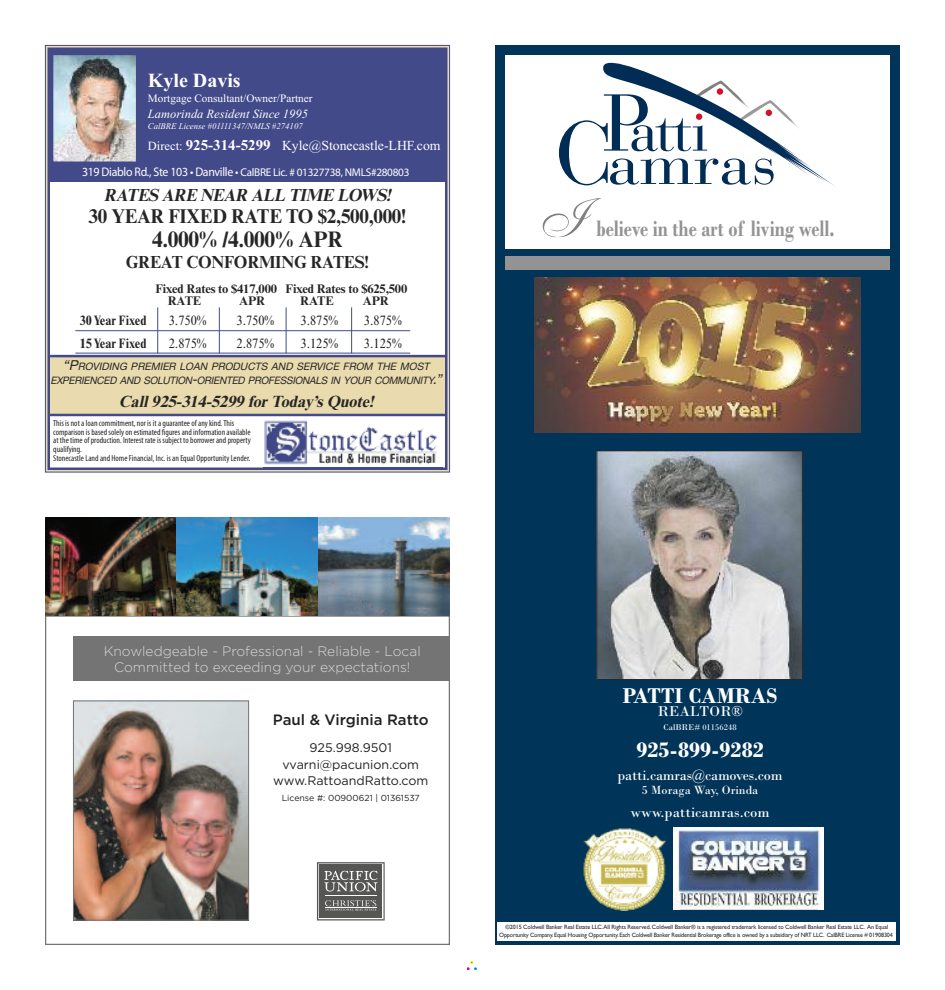
<style>
.page{position:relative;width:945px;height:990px;background:#fff}
.page>*{position:absolute;margin:0;border:0;box-sizing:border-box;transform-origin:0 0}
.t1{font:700 23.5px "Bodoni";color:#939393;scale:.8 1}
.t2{font:700 22.5px "Bodoni";color:#fff}
.t3{font:700 22.5px "Times New Roman MT Std";letter-spacing:-.015em;color:#272627;scale:.95 1}
.t4{font:700 20px "Times New Roman MT Std";letter-spacing:-.015em;color:#272627;scale:.95 1}
.t5{font:700 20px "Times New Roman";color:#fff}
.t6{font:italic 700 17.5px "Times New Roman MT Std";letter-spacing:-.015em;color:#272627;scale:.95 1}
.t7{font:700 17.5px "Times New Roman MT Std";letter-spacing:-.015em;color:#272627;scale:.95 1}
.t8{font:italic 700 16.25px "Times New Roman MT Std";color:#272627}
.t9{font:15px "Bodoni";letter-spacing:-.01em;color:#fff}
.t10{font:500 15px "Gotham";color:#231f20}
.t11{font:300 13.75px/16.2px "Gotham";color:#d9d8d8;text-align:center}
.t12{font:condensed 13.75px "Times New Roman MT Std";color:#272627}
.t13{font:13.75px "Times New Roman";color:#fff}
.t14{font:700 condensed 13.75px "Times New Roman MT Std";color:#272627}
.t15{font:700 12.5px/12.5px "Times New Roman MT Std";letter-spacing:-.015em;color:#272627}
.t16{font:12.5px/16.2px "Gotham";color:#231f20;text-align:center}
.t17{font:italic 12.5px "Times New Roman";color:#fff}
.t18{font:12.5px "Bodoni";color:#fff}
.t19{font:11.25px "Myriad Pro";letter-spacing:-.025em;color:#fff}
.t20{font:11.25px "Times New Roman";color:#fff}
.t21{font:italic 10.25px/13.8px "Helvetica Neue LT Std";letter-spacing:-.02em;color:#272627;text-align:center}
.t22{font:condensed 8.75px/8.8px "Myriad Pro";color:#272627}
.t23{font:italic 8.75px "Times New Roman";color:#fff}
.t24{font:8.75px "Gotham";color:#231f20}
.t25{font:8.75px "Bodoni";color:#fff}
.t26{font:6.25px/7.5px "Gill Sans";letter-spacing:-.025em;color:#272627;text-align:center}
.s1{font-size:12.5px}
.s2{font-weight:700;font-size:15px}
.s3{font-size:13.75px}
</style>
<div class="page">
<svg style="left:468px;top:962px;width:8px;height:7px"></svg>
<div style="left:466px;top:960px;width:12px;height:11px;border:1px solid #fff"></div>
<img style="left:75px;top:703px;width:172px;height:215px">
<div style="left:73px;top:701px;width:176px;height:219px;border:1px solid #747475"></div>
<div style="left:73px;top:636px;width:377px;height:45px;background:#747475"></div>
<svg style="left:317px;top:862px;width:68px;height:58px;background:#757574"></svg>
<hr style="left:325px;top:896px;width:51px;height:1px;background:#fff">
<hr style="left:325px;top:907px;width:51px;height:1px;background:#fff">
<div style="left:45px;top:615px;width:405px;height:330px;border:1px solid #747475"></div>
<img style="left:45px;top:518px;width:405px;height:97px">
<div style="left:495px;top:45px;width:405px;height:900px;background:#003458"></div>
<img style="left:674px;top:828px;width:148px;height:82px">
<div style="left:505px;top:55px;width:385px;height:193px;background:#fff"></div>
<svg style="left:559px;top:62px;width:275px;height:124px"></svg>
<div style="left:505px;top:256px;width:385px;height:13px;background:#939393"></div>
<svg style="left:543px;top:198px;width:58px;height:39px"></svg>
<img style="left:598px;top:452px;width:203px;height:226px">
<div style="left:596px;top:450px;width:207px;height:230px;border:1px solid #272627"></div>
<img style="left:535px;top:277px;width:325px;height:156px">
<img style="left:583px;top:828px;width:83px;height:82px">
<div style="left:497px;top:922px;width:398px;height:19px;background:#fff"></div>
<div style="left:47px;top:50px;width:398px;height:132px;background:#434a8a"></div>
<div style="left:48px;top:48px;width:400px;height:422px;border:2px solid #434a8a"></div>
<img style="left:264px;top:420px;width:179px;height:49px">
<img style="left:54px;top:56px;width:81px;height:104px">
<div style="left:51px;top:53px;width:87px;height:110px;border:2px solid #434a8a"></div>
<hr style="left:75px;top:330px;width:335px;height:1px;background:#434a8a">
<hr style="left:75px;top:353px;width:335px;height:1px;background:#434a8a">
<div style="left:50px;top:357px;width:395px;height:57px;background:#e9dbae"></div>
<hr style="left:157px;top:307px;width:1px;height:46px;background:#434a8a">
<hr style="left:219px;top:307px;width:1px;height:46px;background:#434a8a">
<hr style="left:286px;top:307px;width:1px;height:46px;background:#434a8a">
<hr style="left:351px;top:307px;width:1px;height:46px;background:#434a8a">
<hr style="left:50px;top:355px;width:395px;height:2px;background:#434a8a">
<hr style="left:50px;top:414px;width:396px;height:2px;background:#434a8a">
<h3 class="t5" style="left:148px;top:68px;width:94px">Kyle Davis</h3>
<h3 class="t20" style="left:148px;top:91px;width:166px">Mortgage Consultant/Owner/Partner</h3>
<h3 class="t17" style="left:148px;top:106px;width:162px">Lamorinda Resident Since 1995</h3>
<h3 class="t23" style="left:148px;top:121px;width:156px">CalBRE License #01111347/NMLS #274107</h3>
<h3 class="t13" style="left:148px;top:138px;width:294px"><span class="s1">Direct:</span> <span class="s2">925-314-5299</span> Kyle@Stonecastle-LHF.com</h3>
<h3 class="t19" style="left:82px;top:168px;width:329px"><span class="s1">319 Diablo Rd., Ste 103 • Danville •</span> CalBRE Lic. # 01327738, NMLS#280803</h3>
<h3 class="t6" style="left:104px;top:189px;width:307px">RATESARENEAR ALL TIME LOWS!</h3>
<h3 class="t4" style="left:88px;top:210px;width:336px">30 YEAR FIXED RATE TO $2,500,000!</h3>
<h2 class="t3" style="left:152px;top:232px;width:202px">4.000% /4.000% APR</h2>
<h3 class="t7" style="left:126px;top:257px;width:258px">GREAT CONFORMING RATES!</h3>
<h3 class="t15" style="left:168px;top:284px;width:241px;text-indent:-12px">Fixed Rates to $417,000 Fixed Rates to $625,500<br>RATE</h3>
<h3 class="t15" style="left:239px;top:296px;width:27px">APR</h3>
<h3 class="t15" style="left:300px;top:296px;width:35px">RATE</h3>
<h3 class="t15" style="left:363px;top:296px;width:27px">APR</h3>
<h3 class="t14" style="left:80px;top:316px;width:68px">30 Year Fixed</h3>
<h3 class="t12" style="left:169px;top:315px;width:39px">3.750%</h3>
<h3 class="t12" style="left:237px;top:315px;width:39px">3.750%</h3>
<h3 class="t12" style="left:301px;top:315px;width:39px">3.875%</h3>
<h3 class="t12" style="left:364px;top:315px;width:39px">3.875%</h3>
<h3 class="t14" style="left:80px;top:338px;width:68px">15 Year Fixed</h3>
<h3 class="t12" style="left:169px;top:338px;width:39px">2.875%</h3>
<h3 class="t12" style="left:237px;top:338px;width:39px">2.875%</h3>
<h3 class="t12" style="left:301px;top:338px;width:39px">3.125%</h3>
<h3 class="t12" style="left:364px;top:338px;width:39px">3.125%</h3>
<h3 class="t21" style="left:50px;top:361px;width:396px"><span class="s3">“P</span>ROVIDING PREMIER LOAN PRODUCTS AND SERVICE FROM THE MOST<br>EXPERIENCED AND SOLUTION<span class="s3">-</span>ORIENTED PROFESSIONALS IN YOUR COMMUNITY<span class="s3">.”</span></h3>
<h3 class="t8" style="left:119px;top:396px;width:259px">Call 925-314-5299 for Today’s Quote!</h3>
<p class="t22" style="left:53px;top:419px;width:199px">This is not a loan commitment, nor is it a guarantee of any kind.This comparison is based solely on estimated figures and information available at the time of production. Interest rate is subject to borrower and property qualifying.<br>Stonecastle Land and Home Financial, Inc. is an Equal Opportunity Lender.</p>
<h1 class="t1" style="left:596px;top:214px;width:299px">believe in the art of living well.</h1>
<h3 class="t11" style="left:104px;top:644px;width:319px">Knowledgeable - Professional - Reliable - Local<br>Committed to exceeding your expectations!</h3>
<h3 class="t10" style="left:273px;top:715px;width:157px">Paul &amp; Virginia Ratto</h3>
<h3 class="t16" style="left:273px;top:741px;width:157px">925.998.9501 vvarni@pacunion.com www.RattoandRatto.com</h3>
<h3 class="t24" style="left:282px;top:795px;width:140px">License #: 00900621 | 01361537</h3>
<h2 class="t2" style="left:623px;top:683px;width:156px">PATTI CAMRAS</h2>
<h3 class="t9" style="left:657px;top:702px;width:87px">REALTOR®</h3>
<h3 class="t25" style="left:664px;top:722px;width:75px">CalBRE# 01156248</h3>
<h2 class="t2" style="left:637px;top:736px;width:129px">925-899-9282</h2>
<h3 class="t9" style="left:618px;top:766px;width:167px">patti.camras@camoves.com</h3>
<h3 class="t18" style="left:642px;top:782px;width:118px">5 Moraga Way, Orinda</h3>
<h3 class="t9" style="left:631px;top:803px;width:141px">www.patticamras.com</h3>
<p class="t26" style="left:499px;top:923px;width:395px">©2015 Coldwell Banker Real Estate LLC.All Rights Reserved. Coldwell Banker® is a registered trademark licensed to Coldwell Banker Real Estate LLC. An Equal<br>Opportunity Company. Equal Housing Opportunity. Each Coldwell Banker Residential Brokerage office is owned by a subsidiary of NRT LLC. CalBRE License # 01908304</p>
</div>
